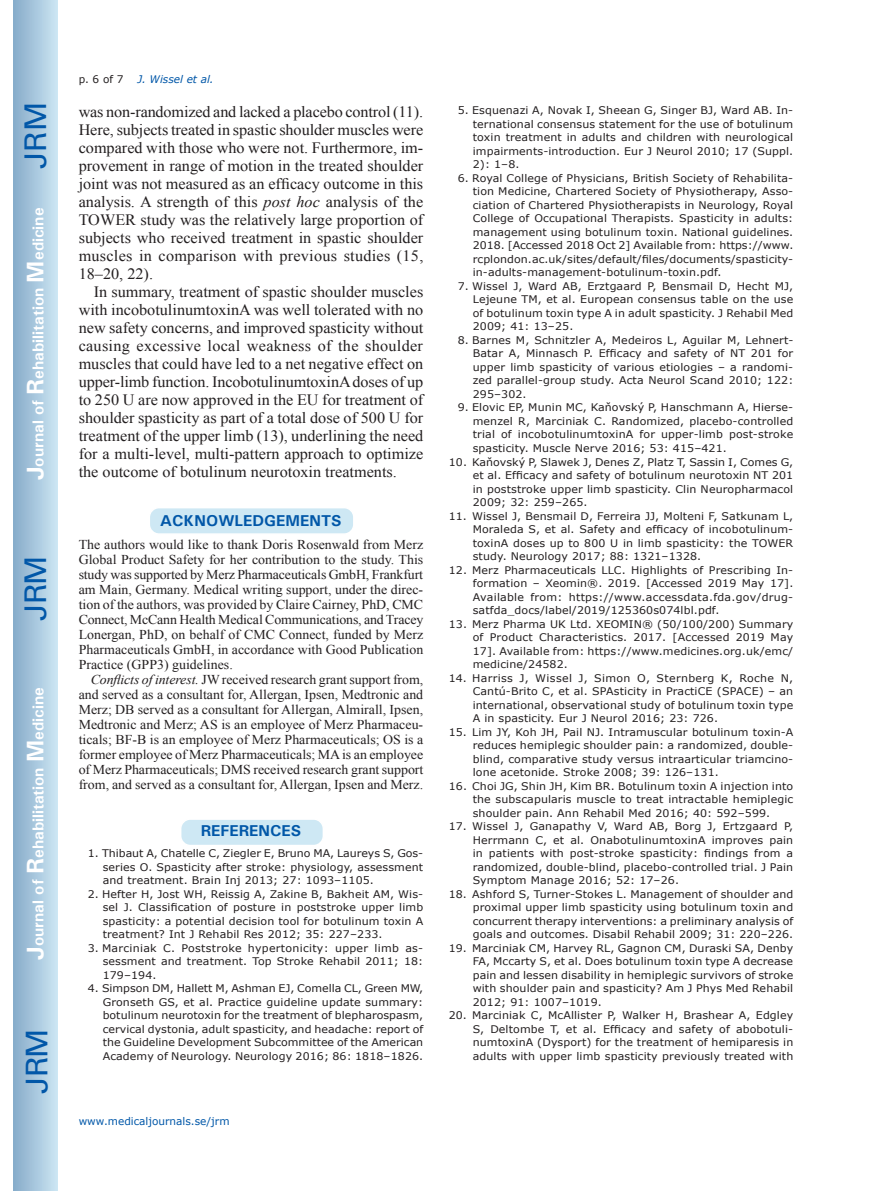
<style>
.page{position:relative;width:872px;height:1191px;background:#fff}
.page>*{position:absolute;margin:0;border:0;box-sizing:border-box;transform-origin:0 0}
.t1{font:30px "Univers";letter-spacing:-.03em;color:#0157a8}
.t2{font:15.75px/18px "Times New Roman";color:#231f20;text-align:justify}
.t3{font:700 15.75px "Univers";color:#fff}
.t4{font:700 15.75px "Univers";color:#0157a8}
.t5{font:13.5px/15px "Times New Roman";color:#231f20;text-align:justify}
.t6{font:10.5px/13.5px "Verdana";letter-spacing:.01em;color:#231f20;text-align:justify;scale:1.05 1}
.t7{font:10.5px "Verdana";color:#0157a8}
.t8{font:italic 10.5px "Verdana";color:#0157a8}
.t9{font:10.5px "Verdana";letter-spacing:.01em;color:#231f20}
.s1{font-size:24px}
.s2{font-style:italic}
</style>
<div class="page">
<div style="left:14px;top:0;width:43px;height:1191px;background:linear-gradient(to right,#88acca,#cbe5f2)"></div>
<div style="left:181px;top:819px;width:142px;height:26px;background:#cee8f4;border-radius:10px"></div>
<div style="left:180px;top:818px;width:144px;height:28px;border:2px solid #fff;border-radius:10px"></div>
<div style="left:149px;top:507px;width:205px;height:27px;background:#cee8f4;border-radius:10px"></div>
<div style="left:149px;top:507px;width:205px;height:28px;border:2px solid #fff;border-radius:10px"></div>
<h1 class="t1" style="left:18px;top:169px;width:68px;rotate:-90deg">JRM</h1>
<h2 class="t3" style="left:28px;top:480px;width:274px;rotate:-90deg"><span class="s1">J</span>ournal of <span class="s1">R</span>ehabilitation <span class="s1">M</span>edicine</h2>
<h1 class="t1" style="left:18px;top:620px;width:67px;rotate:-90deg">JRM</h1>
<h2 class="t3" style="left:28px;top:959px;width:274px;rotate:-90deg"><span class="s1">J</span>ournal of <span class="s1">R</span>ehabilitation <span class="s1">M</span>edicine</h2>
<h1 class="t1" style="left:19px;top:1093px;width:67px;rotate:-90deg">JRM</h1>
<p class="t9" style="left:79px;top:72px;width:46px">p. 6 of 7</p>
<p class="t8" style="left:137px;top:72px;width:78px">J. Wissel et al.</p>
<p class="t2" style="left:79px;top:103px;width:346px">was non-randomized and lacked a placebo control (11).<br>Here, subjects treated in spastic shoulder muscles were compared with those who were not. Furthermore, im&shy;provement in range of motion in the treated shoulder joint was not measured as an efficacy outcome in this analysis. A strength of this <span class="s2">post hoc</span> analysis of the TOWER study was the relatively large proportion of subjects who received treatment in spastic shoulder muscles in comparison with previous studies (15, 18–20, 22).</p>
<p class="t2" style="left:79px;top:283px;width:346px;text-indent:15px">In summary, treatment of spastic shoulder muscles with incobotulinumtoxinA was well tolerated with no new safety concerns, and improved spasticity without causing excessive local weakness of the shoulder muscles that could have led to a net negative effect on upper-limb function. IncobotulinumtoxinA doses of up to 250 U are now approved in the EU for treatment of shoulder spasticity as part of a total dose of 500 U for treatment of the upper limb (13), underlining the need for a multi-level, multi-pattern approach to optimize the outcome of botulinum neurotoxin treatments.</p>
<h2 class="t4" style="left:160px;top:511px;width:183px">ACKNOWLEDGEMENTS</h2>
<p class="t5" style="left:79px;top:536px;width:346px">The authors would like to thank Doris Rosenwald from Merz Global Product Safety for her contribution to the study. This study was supported by Merz Pharmaceuticals GmbH, Frankfurt am Main, Germany. Medical writing support, under the direc&shy;tion of the authors, was provided by Claire Cairney, PhD, CMC Connect, McCann Health Medical Communications, and Tracey Lonergan, PhD, on behalf of CMC Connect, funded by Merz Pharmaceuticals GmbH, in accordance with Good Publication Practice (GPP3) guidelines.</p>
<p class="t5" style="left:79px;top:671px;width:346px;text-indent:12px"><span class="s2">Conflicts of interest.</span> JW received research grant support from, and served as a consultant for, Allergan, Ipsen, Medtronic and Merz; DB served as a consultant for Allergan, Almirall, Ipsen, Medtronic and Merz; AS is an employee of Merz Pharmaceu&shy;ticals; BF-B is an employee of Merz Pharmaceuticals; OS is a former employee of Merz Pharmaceuticals; MA is an employee of Merz Pharmaceuticals; DMS received research grant support from, and served as a consultant for, Allergan, Ipsen and Merz.</p>
<h2 class="t4" style="left:201px;top:821px;width:102px">REFERENCES</h2>
<p class="t6" style="left:103px;top:847px;width:307px;text-indent:-15px">1. Thibaut A, Chatelle C, Ziegler E, Bruno MA, Laureys S, Gos&shy;series O. Spasticity after stroke: physiology, assessment and treatment. Brain Inj 2013; 27: 1093–1105.</p>
<p class="t6" style="left:103px;top:887px;width:307px;text-indent:-15px">2. Hefter H, Jost WH, Reissig A, Zakine B, Bakheit AM, Wis&shy;sel J. Classification of posture in poststroke upper limb spasticity: a potential decision tool for botulinum toxin A treatment? Int J Rehabil Res 2012; 35: 227–233.</p>
<p class="t6" style="left:103px;top:941px;width:307px;text-indent:-15px">3. Marciniak C. Poststroke hypertonicity: upper limb as&shy;sessment and treatment. Top Stroke Rehabil 2011; 18:<br>179–194.</p>
<p class="t6" style="left:103px;top:982px;width:307px;text-indent:-15px">4. Simpson DM, Hallett M, Ashman EJ, Comella CL, Green MW, Gronseth GS, et al. Practice guideline update summary: botulinum neurotoxin for the treatment of blepharospasm, cervical dystonia, adult spasticity, and headache: report of the Guideline Development Subcommittee of the American Academy of Neurology. Neurology 2016; 86: 1818–1826.</p>
<p class="t7" style="left:79px;top:1114px;width:152px">www.medicaljournals.se/jrm</p>
<p class="t6" style="left:473px;top:104px;width:307px;text-indent:-15px">5. Esquenazi A, Novak I, Sheean G, Singer BJ, Ward AB. In&shy;ternational consensus statement for the use of botulinum toxin treatment in adults and children with neurological impairments-introduction. Eur J Neurol 2010; 17 (Suppl.<br>2): 1–8.</p>
<p class="t6" style="left:473px;top:171px;width:307px;text-indent:-15px">6. Royal College of Physicians, British Society of Rehabilita&shy;tion Medicine, Chartered Society of Physiotherapy, Asso&shy;ciation of Chartered Physiotherapists in Neurology, Royal College of Occupational Therapists. Spasticity in adults: management using botulinum toxin. National guidelines.<br>2018. [Accessed 2018 Oct 2] Available from: https://www. rcplondon.ac.uk/sites/default/files/documents/spasticity&shy;in-adults-management-botulinum-toxin.pdf.</p>
<p class="t6" style="left:473px;top:279px;width:307px;text-indent:-15px">7. Wissel J, Ward AB, Erztgaard P, Bensmail D, Hecht MJ, Lejeune TM, et al. European consensus table on the use of botulinum toxin type A in adult spasticity. J Rehabil Med 2009; 41: 13–25.</p>
<p class="t6" style="left:473px;top:333px;width:307px;text-indent:-15px">8. Barnes M, Schnitzler A, Medeiros L, Aguilar M, Lehnert-Batar A, Minnasch P. Efficacy and safety of NT 201 for upper limb spasticity of various etiologies – a randomi&shy;zed parallel-group study. Acta Neurol Scand 2010; 122:<br>295–302.</p>
<p class="t6" style="left:473px;top:401px;width:307px;text-indent:-15px">9. Elovic EP, Munin MC, Kaňovský P, Hanschmann A, Hierse&shy;menzel R, Marciniak C. Randomized, placebo-controlled trial of incobotulinumtoxinA for upper-limb post-stroke spasticity. Muscle Nerve 2016; 53: 415–421.</p>
<p class="t6" style="left:473px;top:455px;width:307px;text-indent:-24px">10. Kaňovský P, Slawek J, Denes Z, Platz T, Sassin I, Comes G, et al. Efficacy and safety of botulinum neurotoxin NT 201 in poststroke upper limb spasticity. Clin Neuropharmacol 2009; 32: 259–265.</p>
<p class="t6" style="left:473px;top:509px;width:307px;text-indent:-24px">11. Wissel J, Bensmail D, Ferreira JJ, Molteni F, Satkunam L, Moraleda S, et al. Safety and efficacy of incobotulinum&shy;toxinA doses up to 800 U in limb spasticity: the TOWER study. Neurology 2017; 88: 1321–1328.</p>
<p class="t6" style="left:473px;top:563px;width:307px;text-indent:-24px">12. Merz Pharmaceuticals LLC. Highlights of Prescribing In&shy;formation – Xeomin®. 2019. [Accessed 2019 May 17].<br>Available from: https://www.accessdata.fda.gov/drug&shy;satfda_docs/label/2019/125360s074lbl.pdf.</p>
<p class="t6" style="left:473px;top:617px;width:307px;text-indent:-24px">13. Merz Pharma UK Ltd. XEOMIN® (50/100/200) Summary of Product Characteristics. 2017. [Accessed 2019 May 17]. Available from: https://www.medicines.org.uk/emc/ medicine/24582.</p>
<p class="t6" style="left:473px;top:671px;width:307px;text-indent:-24px">14. Harriss J, Wissel J, Simon O, Sternberg K, Roche N, Cantú-Brito C, et al. SPAsticity in PractiCE (SPACE) – an international, observational study of botulinum toxin type A in spasticity. Eur J Neurol 2016; 23: 726.</p>
<p class="t6" style="left:473px;top:725px;width:307px;text-indent:-24px">15. Lim JY, Koh JH, Pail NJ. Intramuscular botulinum toxin-A reduces hemiplegic shoulder pain: a randomized, double&shy;blind, comparative study versus intraarticular triamcino&shy;lone acetonide. Stroke 2008; 39: 126–131.</p>
<p class="t6" style="left:473px;top:779px;width:307px;text-indent:-24px">16. Choi JG, Shin JH, Kim BR. Botulinum toxin A injection into the subscapularis muscle to treat intractable hemiplegic shoulder pain. Ann Rehabil Med 2016; 40: 592–599.</p>
<p class="t6" style="left:473px;top:819px;width:307px;text-indent:-24px">17. Wissel J, Ganapathy V, Ward AB, Borg J, Ertzgaard P, Herrmann C, et al. OnabotulinumtoxinA improves pain in patients with post-stroke spasticity: findings from a randomized, double-blind, placebo-controlled trial. J Pain Symptom Manage 2016; 52: 17–26.</p>
<p class="t6" style="left:473px;top:887px;width:307px;text-indent:-24px">18. Ashford S, Turner-Stokes L. Management of shoulder and proximal upper limb spasticity using botulinum toxin and concurrent therapy interventions: a preliminary analysis of goals and outcomes. Disabil Rehabil 2009; 31: 220–226.</p>
<p class="t6" style="left:473px;top:941px;width:307px;text-indent:-24px">19. Marciniak CM, Harvey RL, Gagnon CM, Duraski SA, Denby FA, Mccarty S, et al. Does botulinum toxin type A decrease pain and lessen disability in hemiplegic survivors of stroke with shoulder pain and spasticity? Am J Phys Med Rehabil 2012; 91: 1007–1019.</p>
<p class="t6" style="left:473px;top:1008px;width:307px;text-indent:-24px">20. Marciniak C, McAllister P, Walker H, Brashear A, Edgley S, Deltombe T, et al. Efficacy and safety of abobotuli&shy;numtoxinA (Dysport) for the treatment of hemiparesis in adults with upper limb spasticity previously treated with</p>
</div>
